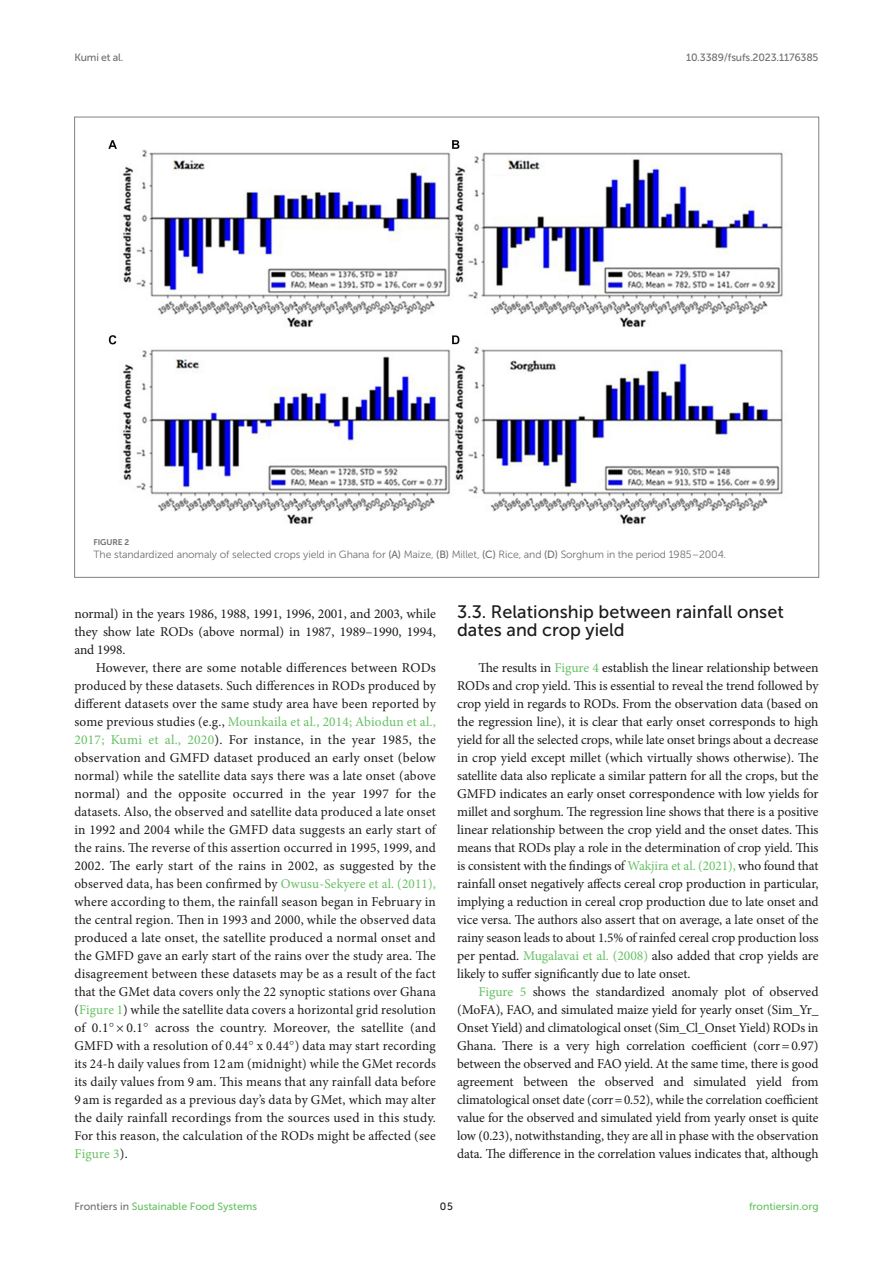
<style>
.page{position:relative;width:893px;height:1263px;background:#fff}
.page>*{position:absolute;margin:0;border:0;box-sizing:border-box;transform-origin:0 0}
.HEAD_2{font:18px/18px "Museo Sans 500";color:#1b1c1b}
.TEXT{font:13.5px/18px "Minion Pro";color:#1b1c1b;text-align:justify}
.TEXT_FLUSH{font:13.5px/18px "Minion Pro";letter-spacing:-.005em;color:#1b1c1b;text-align:justify}
.FIG_LEG{font:10.5px "Museo Sans 300";letter-spacing:-.01em;color:#706f70}
.t1{font:10.5px "Museo Sans 500";color:#65c161}
.t2{font:10.5px "Museo Sans 500";letter-spacing:-.015em;color:#706f70}
.t3{font:10.5px "Museo Sans 500";color:#1b1c1b}
.FIG_HD{font:8.25px "Museo Sans 700";letter-spacing:-.01em;color:#706f70}
.s1{font-family:"Museo Sans 500"}
.s2{color:#65c161}
.s3{font-family:"STIX"}
.s4{color:#706f70}
</style>
<div class="page">
<img style="left:108px;top:140px;width:675px;height:385px">
<p class="t2" style="left:74px;top:51px;width:51px">Kumi et al.</p>
<p class="t2" style="left:686px;top:51px;width:134px">10.3389/fsufs.2023.1176385</p>
<p class="FIG_HD" style="left:94px;top:537px;width:37px">FIGURE 2</p>
<p class="FIG_LEG" style="left:94px;top:549px;width:634px">The standardized anomaly of selected crops yield in Ghana for <span class="s1">(A)</span> Maize, <span class="s1">(B)</span> Millet, <span class="s1">(C)</span> Rice, and <span class="s1">(D)</span> Sorghum in the period 1985–2004.</p>
<p class="TEXT_FLUSH" style="left:74px;top:605px;width:363px">normal) in the years 1986, 1988, 1991, 1996, 2001, and 2003, while they show late RODs (above normal) in 1987, 1989–1990, 1994, and 1998.</p>
<p class="TEXT" style="left:74px;top:659px;width:363px;text-indent:21px">However, there are some notable differences between RODs produced by these datasets. Such differences in RODs produced by different datasets over the same study area have been reported by some previous studies (e.g., <span class="s2">Mounkaila et al., 2014; Abiodun et al., 2017; Kumi et al., 2020</span>). For instance, in the year 1985, the observation and GMFD dataset produced an early onset (below normal) while the satellite data says there was a late onset (above normal) and the opposite occurred in the year 1997 for the datasets. Also, the observed and satellite data produced a late onset in 1992 and 2004 while the GMFD data suggests an early start of the rains. The reverse of this assertion occurred in 1995, 1999, and 2002. The early start of the rains in 2002, as suggested by the observed data, has been confirmed by <span class="s2">Owusu-Sekyere et al. (2011), </span>where according to them, the rainfall season began in February in the central region. Then in 1993 and 2000, while the observed data produced a late onset, the satellite produced a normal onset and the GMFD gave an early start of the rains over the study area. The disagreement between these datasets may be as a result of the fact that the GMet data covers only the 22 synoptic stations over Ghana (<span class="s2">Figure 1</span>) while the satellite data covers a horizontal grid resolution of 0.1<span class="s3">°</span> × 0.1<span class="s3">°</span> across the country. Moreover, the satellite (and GMFD with a resolution of 0.44<span class="s3">°</span> x 0.44<span class="s3">°</span>) data may start recording its 24-h daily values from 12 am (midnight) while the GMet records its daily values from 9 am. This means that any rainfall data before 9 am is regarded as a previous day’s data by GMet, which may alter the daily rainfall recordings from the sources used in this study.<br>For this reason, the calculation of the RODs might be affected (see <span class="s2">Figure 3</span>).</p>
<p class="HEAD_2" style="left:457px;top:603px;width:328px">3.3. Relationship between rainfall onset dates and crop yield</p>
<p class="TEXT_FLUSH" style="left:457px;top:659px;width:363px;text-indent:21px">The results in <span class="s2">Figure 4</span> establish the linear relationship between RODs and crop yield. This is essential to reveal the trend followed by crop yield in regards to RODs. From the observation data (based on the regression line), it is clear that early onset corresponds to high yield for all the selected crops, while late onset brings about a decrease in crop yield except millet (which virtually shows otherwise). The satellite data also replicate a similar pattern for all the crops, but the GMFD indicates an early onset correspondence with low yields for millet and sorghum. The regression line shows that there is a positive linear relationship between the crop yield and the onset dates. This means that RODs play a role in the determination of crop yield. This is consistent with the findings of <span class="s2">Wakjira et al. (2021),</span> who found that rainfall onset negatively affects cereal crop production in particular, implying a reduction in cereal crop production due to late onset and vice versa. The authors also assert that on average, a late onset of the rainy season leads to about 1.5% of rainfed cereal crop production loss per pentad. <span class="s2">Mugalavai et al. (2008)</span> also added that crop yields are likely to suffer significantly due to late onset.</p>
<p class="TEXT" style="left:457px;top:983px;width:363px;text-indent:21px"><span class="s2">Figure 5</span> shows the standardized anomaly plot of observed (MoFA), FAO, and simulated maize yield for yearly onset (Sim_Yr_ Onset Yield) and climatological onset (Sim_Cl_Onset Yield) RODs in Ghana. There is a very high correlation coefficient (corr=0.97) between the observed and FAO yield. At the same time, there is good agreement between the observed and simulated yield from climatological onset date (corr=0.52), while the correlation coefficient value for the observed and simulated yield from yearly onset is quite low (0.23), notwithstanding, they are all in phase with the observation data. The difference in the correlation values indicates that, although</p>
<p class="t1" style="left:74px;top:1200px;width:184px"><span class="s4">Frontiers in</span> Sustainable Food Systems</p>
<p class="t3" style="left:440px;top:1200px;width:14px">05</p>
<p class="t1" style="left:749px;top:1200px;width:71px">frontiersin.org</p>
</div>
